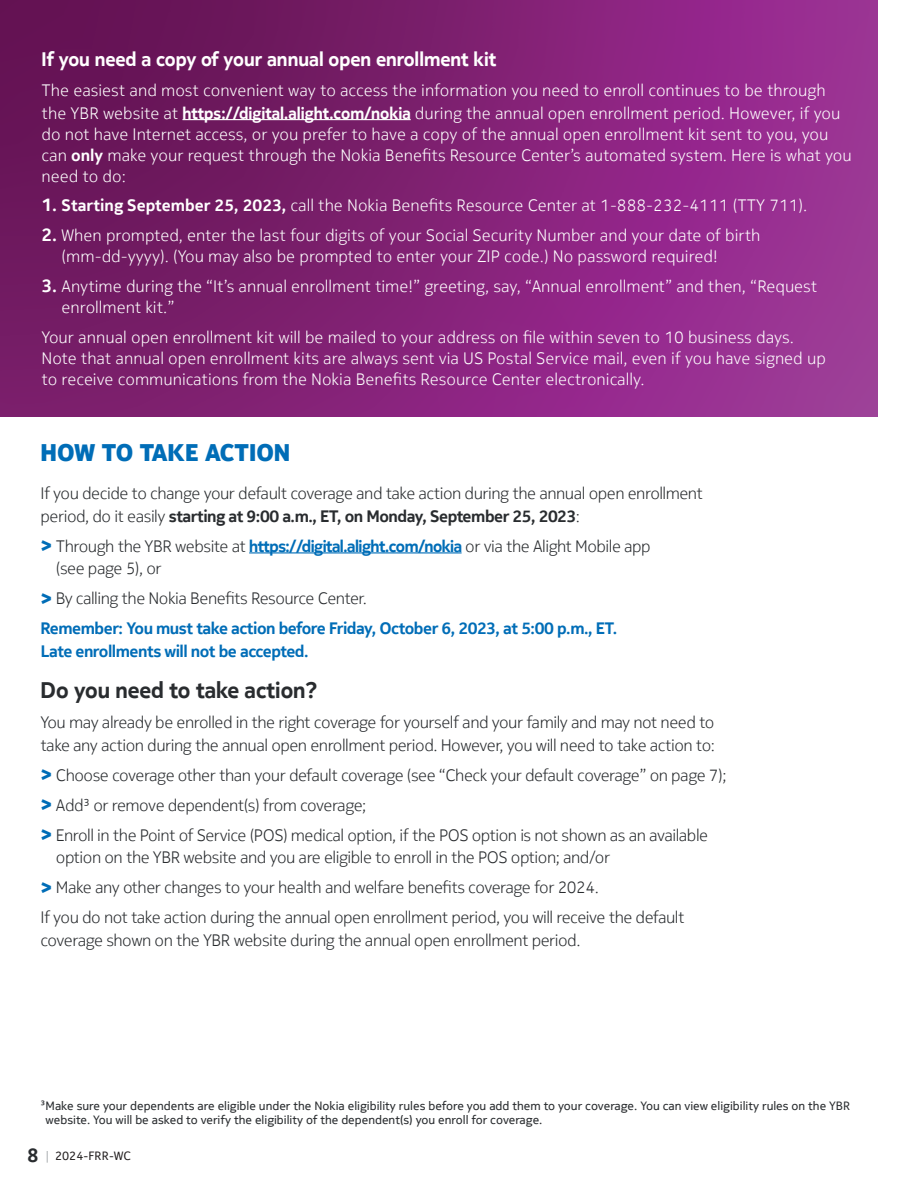
<style>
.page{position:relative;width:918px;height:1188px;background:#fff}
.page>*{position:absolute;margin:0;border:0;box-sizing:border-box;transform-origin:0 0}
.H2_N{font:800 24px "Nokia Pure Headline";color:#006db7}
.H3_N{font:700 22.5px "Nokia Pure Headline";color:#292c2f}
.t1{font:700 19.5px "Nokia Pure Headline";color:#fff}
.t2{font:300 16.5px/21px "Nokia Pure Text";color:#fff}
.t3{font:300 16.5px/22.5px "Nokia Pure Text";letter-spacing:-.03em;color:#292c2f}
.t4{font:700 16.5px/22.5px "Nokia Pure Text";letter-spacing:-.03em;color:#006db7}
.t5{font:12px/14.2px "Nokia Pure Text";color:#292c2f}
.t6{font:12px "Nokia Pure Text";color:#231f20}
.s1{font-family:"Nokia Pure Headline";font-weight:700}
.s2{font-weight:700}
.s3{font-weight:700;font-size:18px}
.s4{font-family:"Nokia Pure Headline";font-weight:800;font-size:21px;color:#006db7}
.s5{font-family:"Nokia Pure Headline";font-weight:700;color:#006db7}
.s6{font-weight:700;font-size:19.5px;color:#292c2f}
.s7{color:#b1b5b7}
</style>
<div class="page">
<div style="left:0;top:0;width:878px;height:417px;background:linear-gradient(to right,#671355,#a03299)"></div>
<hr style="left:182px;top:119px;width:229px;height:1px;background:#fff">
<hr style="left:249px;top:552px;width:213px;height:1px;background:#006db7">
<p class="t1" style="left:42px;top:47px;width:456px">If you need a copy of your annual open enrollment kit</p>
<p class="t2" style="left:42px;top:79px;width:800px;line-height:22.5px">The easiest and most convenient way to access the information you need to enroll continues to be through the YBR website at <span class="s1">https://digital.alight.com/nokia</span> during the annual open enrollment period. However, if you</p>
<p class="t2" style="left:42px;top:123px;width:812px">do not have Internet access, or you prefer to have a copy of the annual open enrollment kit sent to you, you can <span class="s2">only</span> make your request through the Nokia Benefits Resource Center’s automated system. Here is what you need to do:</p>
<p class="t2" style="left:42px;top:195px;width:767px"><span class="s3">1.</span> <span class="s2">Starting September 25, 2023,</span> call the Nokia Benefits Resource Center at 1-888-232-4111 (TTY 711).</p>
<p class="t2" style="left:62px;top:225px;width:700px;text-indent:-20px"><span class="s3">2.</span> When prompted, enter the last four digits of your Social Security Number and your date of birth (mm-dd-yyyy). (You may also be prompted to enter your ZIP code.) No password required!</p>
<p class="t2" style="left:62px;top:276px;width:757px;text-indent:-20px"><span class="s3">3.</span> Anytime during the “It’s annual enrollment time!” greeting, say, “Annual enrollment” and then, “Request enrollment kit.”</p>
<p class="t2" style="left:42px;top:327px;width:786px">Your annual open enrollment kit will be mailed to your address on file within seven to 10 business days.<br>Note that annual open enrollment kits are always sent via US Postal Service mail, even if you have signed up to receive communications from the Nokia Benefits Resource Center electronically.</p>
<p class="H2_N" style="left:40px;top:436px;width:251px">HOW TO TAKE ACTION</p>
<p class="t3" style="left:40px;top:482px;width:664px">If you decide to change your default coverage and take action during the annual open enrollment period, do it easily <span class="s2">starting at 9:00 a.m., ET, on Monday, September 25, 2023</span>:</p>
<p class="t3" style="left:56px;top:535px;width:596px;text-indent:-15px"><span class="s4">&gt;</span> Through the YBR website at <span class="s5">https://digital.alight.com/nokia</span> or via the Alight Mobile app (see page 5), or</p>
<p class="t3" style="left:40px;top:587px;width:328px"><span class="s4">&gt;</span> By calling the Nokia Benefits Resource Center.</p>
<p class="t4" style="left:40px;top:618px;width:578px">Remember: You must take action before Friday, October 6, 2023, at 5:00 p.m., ET.<br>Late enrollments will not be accepted.</p>
<p class="H3_N" style="left:40px;top:676px;width:279px">Do you need to take action?</p>
<p class="t3" style="left:40px;top:711px;width:676px">You may already be enrolled in the right coverage for yourself and your family and may not need to take any action during the annual open enrollment period. However, you will need to take action to:</p>
<p class="t3" style="left:40px;top:764px;width:688px"><span class="s4">&gt;</span> Choose coverage other than your default coverage (see “Check your default coverage” on page 7);</p>
<p class="t3" style="left:40px;top:794px;width:328px"><span class="s4">&gt;</span> Add3 or remove dependent(s) from coverage;</p>
<p class="t3" style="left:56px;top:824px;width:654px;text-indent:-15px"><span class="s4">&gt;</span> Enroll in the Point of Service (POS) medical option, if the POS option is not shown as an available option on the YBR website and you are eligible to enroll in the POS option; and/or</p>
<p class="t3" style="left:40px;top:876px;width:560px"><span class="s4">&gt;</span> Make any other changes to your health and welfare benefits coverage for 2024.</p>
<p class="t3" style="left:40px;top:906px;width:646px">If you do not take action during the annual open enrollment period, you will receive the default coverage shown on the YBR website during the annual open enrollment period.</p>
<p class="t5" style="left:46px;top:1099px;width:806px;text-indent:-5px">3Make sure your dependents are eligible under the Nokia eligibility rules before you add them to your coverage. You can view eligibility rules on the YBR website. You will be asked to verify the eligibility of the dependent(s) you enroll for coverage.</p>
<p class="t6" style="left:27px;top:1148px;width:105px"><span class="s6">8</span> <span class="s7">|</span> 2024-FRR-WC</p>
</div>
